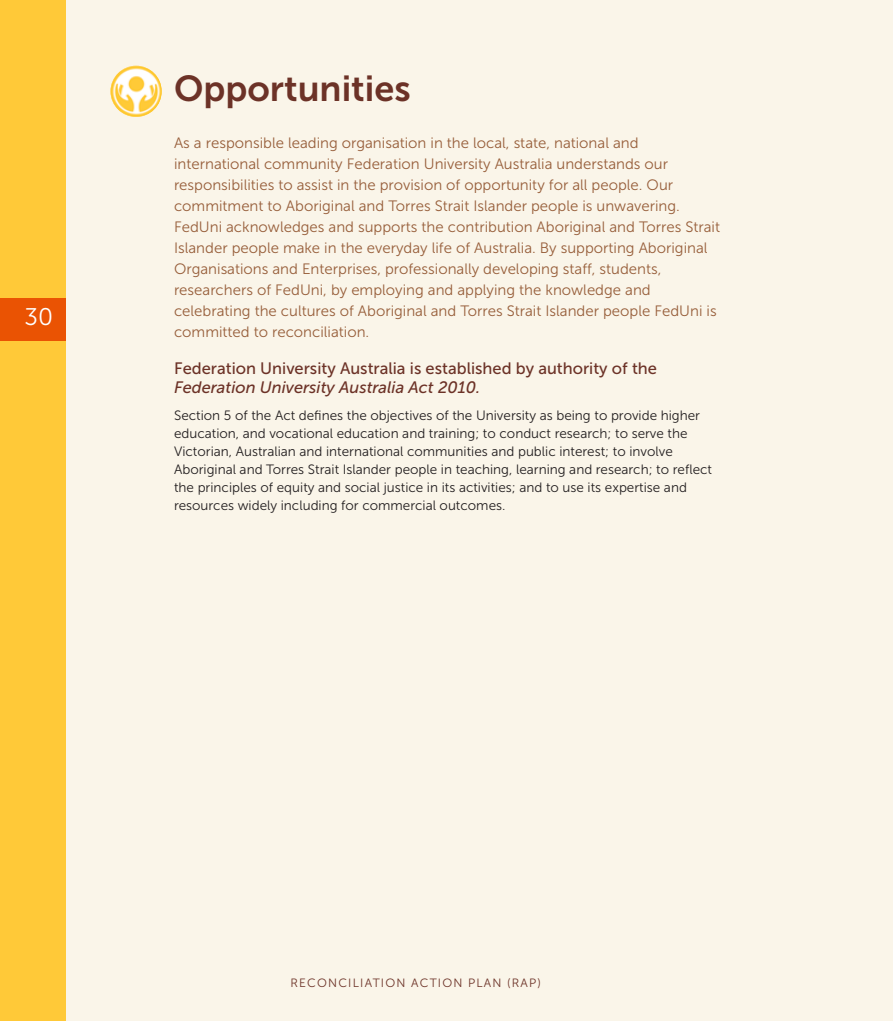
<style>
.page{position:relative;width:893px;height:1021px;background:#fff}
.page>*{position:absolute;margin:0;border:0;box-sizing:border-box;transform-origin:0 0}
.t1{font:36px "Museo Sans 700";color:#6c3227}
.t2{font:24px "Museo Sans 300";color:#fff}
.t3{font:16.5px "Museo Sans 500";color:#6c3227}
.t4{font:italic 16.5px "Museo Sans 500";color:#6c3227}
.t5{font:15px/21px "Museo Sans 300";color:#975e3a}
.t6{font:13.5px/18px "Museo Sans 300";color:#231f20}
.t7{font:12px "Museo Sans 300";letter-spacing:.1em;color:#6c3227}
</style>
<div class="page">
<div style="left:0;top:0;width:893px;height:1020px;background:#faf5e9"></div>
<div style="left:0;top:0;width:65px;height:1020px;background:#ffc938"></div>
<div style="left:0;top:298px;width:65px;height:42px;background:#ea5303"></div>
<img style="left:110px;top:66px;width:52px;height:51px;border-radius:50%">
<h2 class="t2" style="left:25px;top:308px;width:30px">30</h2>
<h1 class="t1" style="left:174px;top:76px;width:238px">Opportunities</h1>
<p class="t5" style="left:174px;top:134px;width:547px">As a responsible leading organisation in the local, state, national and international community Federation University Australia understands our responsibilities to assist in the provision of opportunity for all people. Our commitment to Aboriginal and Torres Strait Islander people is unwavering.<br>FedUni acknowledges and supports the contribution Aboriginal and Torres Strait Islander people make in the everyday life of Australia. By supporting Aboriginal Organisations and Enterprises, professionally developing staff, students, researchers of FedUni, by employing and applying the knowledge and celebrating the cultures of Aboriginal and Torres Strait Islander people FedUni is committed to reconciliation.</p>
<p class="t3" style="left:174px;top:362px;width:484px">Federation University Australia is established by authority of the</p>
<p class="t4" style="left:174px;top:378px;width:308px">Federation University Australia Act 2010.</p>
<p class="t6" style="left:174px;top:407px;width:539px">Section 5 of the Act defines the objectives of the University as being to provide higher education, and vocational education and training; to conduct research; to serve the Victorian, Australian and international communities and public interest; to involve Aboriginal and Torres Strait Islander people in teaching, learning and research; to reflect the principles of equity and social justice in its activities; and to use its expertise and resources widely including for commercial outcomes.</p>
<p class="t7" style="left:290px;top:978px;width:252px">RECONCILIATION ACTION PLAN (RAP)</p>
</div>
